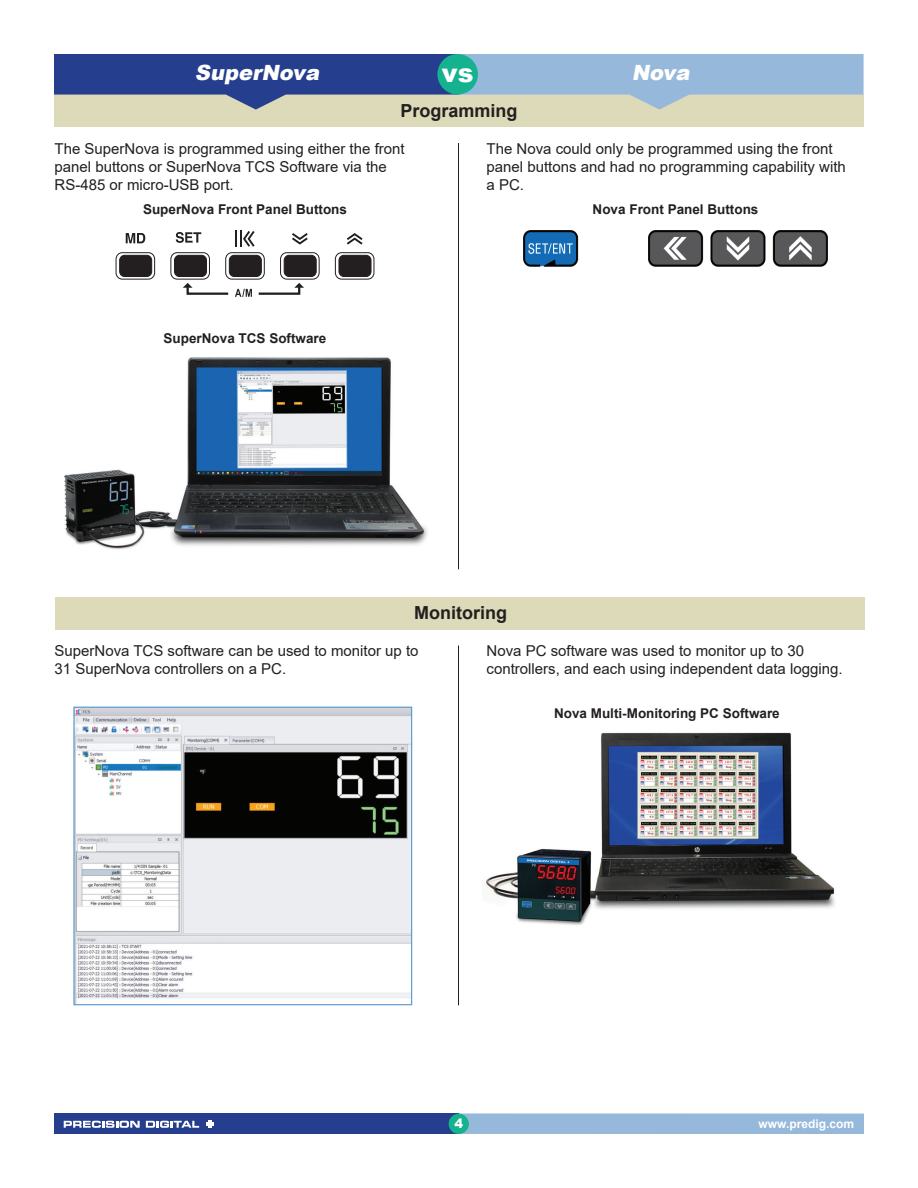
<style>
.page{position:relative;width:918px;height:1188px;background:#fff}
.page>*{position:absolute;margin:0;border:0;box-sizing:border-box;transform-origin:0 0}
.t1{font:900 25.95px "Arial";color:#fff}
.t2{font:italic 900 21px "Arial";color:#fff}
.t3{font:700 18px "Arial";color:#231f20}
.t4{font:15px/18px "Arial";color:#231f20}
.t5{font:700 13.5px "Arial";color:#231f20}
.t6{font:900 12.9px "Arial";color:#fff}
.t7{font:700 12px "Arial";color:#fff}
</style>
<div class="page">
<div style="left:54px;top:1113px;width:405px;height:21px;background:#253f8e"></div>
<div style="left:459px;top:1113px;width:405px;height:21px;background:#96b8db"></div>
<div style="left:449px;top:1114px;width:20px;height:20px;background:#15b28f;border-radius:50%"></div>
<svg style="left:64px;top:1121px;width:76px;height:7px"></svg>
<svg style="left:146px;top:1121px;width:53px;height:7px"></svg>
<svg style="left:206px;top:1120px;width:7px;height:8px"></svg>
<div style="left:54px;top:94px;width:810px;height:33px;background:#dcdab8"></div>
<hr style="left:458px;top:143px;width:1px;height:426px;background:#231f20">
<img style="left:64px;top:357px;width:364px;height:193px">
<svg style="left:126px;top:233px;width:19px;height:10px"></svg>
<svg style="left:176px;top:232px;width:25px;height:11px"></svg>
<svg style="left:292px;top:233px;width:16px;height:12px"></svg>
<svg style="left:347px;top:233px;width:16px;height:12px"></svg>
<svg style="left:235px;top:231px;width:20px;height:16px"></svg>
<div style="left:116px;top:252px;width:39px;height:27px;border:1px solid #231f20;border-radius:6px"></div>
<div style="left:120px;top:255px;width:32px;height:22px;background:#231f20;border-radius:5px"></div>
<div style="left:119px;top:255px;width:33px;height:22px;border:1px solid #231f20;border-radius:5px"></div>
<div style="left:171px;top:252px;width:39px;height:27px;border:1px solid #231f20;border-radius:6px"></div>
<div style="left:174px;top:255px;width:33px;height:22px;background:#231f20;border-radius:5px"></div>
<div style="left:174px;top:255px;width:33px;height:22px;border:1px solid #231f20;border-radius:5px"></div>
<div style="left:225px;top:252px;width:40px;height:27px;border:1px solid #231f20;border-radius:6px"></div>
<div style="left:229px;top:255px;width:32px;height:22px;background:#231f20;border-radius:5px"></div>
<div style="left:229px;top:255px;width:33px;height:22px;border:1px solid #231f20;border-radius:5px"></div>
<div style="left:280px;top:252px;width:39px;height:27px;border:1px solid #231f20;border-radius:6px"></div>
<div style="left:284px;top:255px;width:32px;height:22px;background:#231f20;border-radius:5px"></div>
<div style="left:284px;top:255px;width:32px;height:22px;border:1px solid #231f20;border-radius:5px"></div>
<div style="left:335px;top:252px;width:39px;height:27px;border:1px solid #231f20;border-radius:6px"></div>
<div style="left:339px;top:255px;width:32px;height:22px;background:#231f20;border-radius:5px"></div>
<div style="left:339px;top:255px;width:32px;height:22px;border:1px solid #231f20;border-radius:5px"></div>
<svg style="left:183px;top:283px;width:121px;height:14px"></svg>
<img style="left:524px;top:231px;width:303px;height:36px">
<svg style="left:54px;top:54px;width:810px;height:56px"></svg>
<div style="left:437px;top:54px;width:41px;height:40px;background:#15b28f;border-radius:50%"></div>
<div style="left:55px;top:597px;width:810px;height:33px;background:#dcdab8"></div>
<img style="left:74px;top:706px;width:338px;height:299px">
<hr style="left:458px;top:646px;width:1px;height:359px;background:#231f20">
<img style="left:485px;top:732px;width:350px;height:193px">
<h2 class="t2" style="left:195px;top:58px;width:131px">SuperNova</h2>
<h1 class="t1" style="left:442px;top:54px;width:33px">vs</h1>
<h2 class="t2" style="left:632px;top:58px;width:64px">Nova</h2>
<p class="t3" style="left:400px;top:98px;width:119px">Programming</p>
<p class="t4" style="left:55px;top:140px;width:352px">The SuperNova is programmed using either the front panel buttons or SuperNova TCS Software via the<br>RS-485 or micro-USB port.</p>
<p class="t4" style="left:487px;top:140px;width:361px">The Nova could only be programmed using the front panel buttons and had no programming capability with a PC.</p>
<p class="t5" style="left:143px;top:200px;width:206px">SuperNova Front Panel Buttons</p>
<p class="t5" style="left:593px;top:200px;width:167px">Nova Front Panel Buttons</p>
<p class="t5" style="left:164px;top:329px;width:164px">SuperNova TCS Software</p>
<p class="t3" style="left:414px;top:600px;width:94px">Monitoring</p>
<p class="t4" style="left:55px;top:642px;width:366px">SuperNova TCS software can be used to monitor up to<br>31 SuperNova controllers on a PC.</p>
<p class="t4" style="left:487px;top:642px;width:358px">Nova PC software was used to monitor up to 30 controllers, and each using independent data logging.</p>
<p class="t5" style="left:554px;top:704px;width:227px">Nova Multi-Monitoring PC Software</p>
<p class="t6" style="left:455px;top:1114px;width:10px">4</p>
<p class="t7" style="left:759px;top:1115px;width:97px">www.predig.com</p>
</div>
